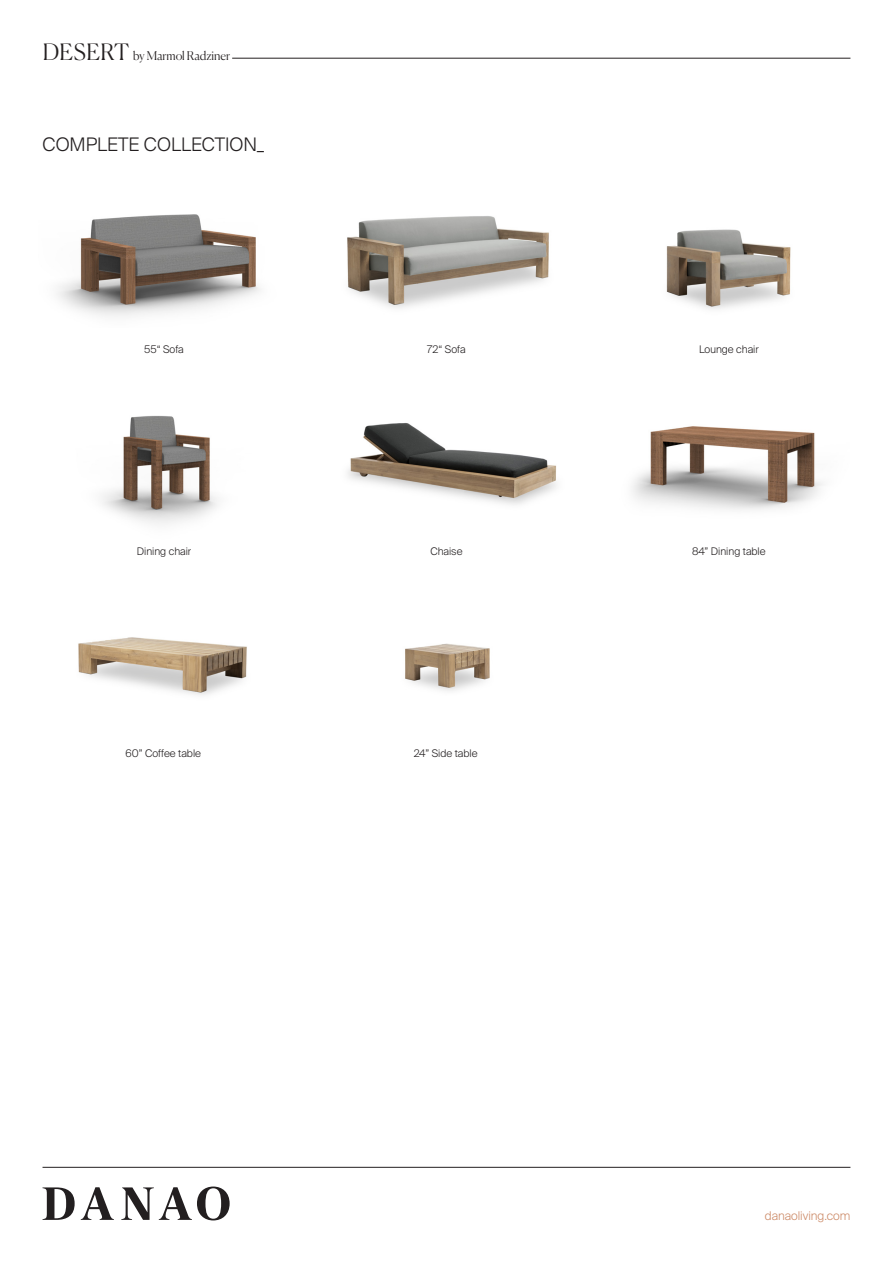
<style>
.page{position:relative;width:893px;height:1263px;background:#fff}
.page>*{position:absolute;margin:0;border:0;box-sizing:border-box;transform-origin:0 0}
.t1{font:300 18.6px "Suisse Intl";color:#231f20}
.t2{font:300 12px "Canela";color:#231f20}
.t3{font:300 12px "Suisse Intl";color:#cc8a67}
.t4{font:300 10.5px "Suisse Intl";color:#231f20}
.s1{font-size:22.5px}
</style>
<div class="page">
<img style="left:78px;top:637px;width:169px;height:58px">
<img style="left:405px;top:643px;width:85px;height:48px">
<svg style="left:43px;top:1187px;width:32px;height:33px"></svg>
<svg style="left:81px;top:1187px;width:33px;height:33px"></svg>
<svg style="left:121px;top:1186px;width:109px;height:34px"></svg>
<hr style="left:43px;top:1167px;width:807px;height:1px;background:#231f20">
<hr style="left:232px;top:58px;width:618px;height:1px;background:#231f20">
<img style="left:347px;top:423px;width:210px;height:82px">
<img style="left:347px;top:216px;width:202px;height:92px">
<img style="left:666px;top:229px;width:125px;height:80px">
<img style="left:57px;top:214px;width:203px;height:103px">
<img style="left:102px;top:415px;width:115px;height:109px">
<img style="left:632px;top:426px;width:191px;height:84px">
<p class="t2" style="left:43px;top:46px;width:189px"><span class="s1">DESERT</span> by Marmol Radziner</p>
<h1 class="t1" style="left:43px;top:134px;width:223px">COMPLETE COLLECTION_</h1>
<p class="t4" style="left:144px;top:343px;width:41px">55“ Sofa</p>
<p class="t4" style="left:137px;top:545px;width:56px">Dining chair</p>
<p class="t4" style="left:427px;top:343px;width:40px">72“ Sofa</p>
<p class="t4" style="left:430px;top:545px;width:34px">Chaise</p>
<p class="t4" style="left:126px;top:747px;width:77px">60” Coffee table</p>
<p class="t4" style="left:414px;top:747px;width:65px">24” Side table</p>
<p class="t4" style="left:699px;top:343px;width:61px">Lounge chair</p>
<p class="t4" style="left:692px;top:545px;width:75px">84” Dining table</p>
<p class="t3" style="left:765px;top:1209px;width:87px">danaoliving.com</p>
</div>
